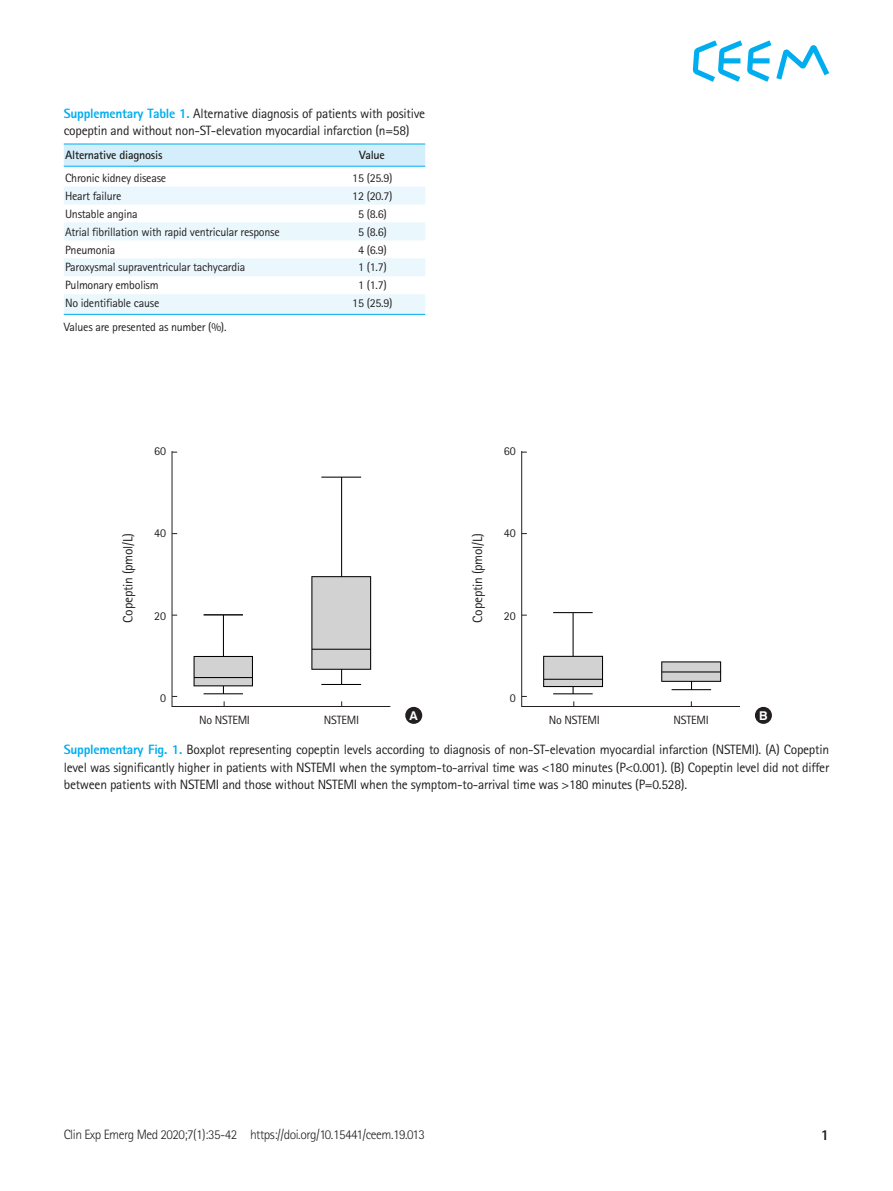
<style>
.page{position:relative;width:893px;height:1191px;background:#fff}
.page>*{position:absolute;margin:0;border:0;box-sizing:border-box;transform-origin:0 0}
.t1{font:800 15px "Rotis Sans Serif Std";color:#231f20}
.표제목그림캡션{font:13.5px/17.5px "Rotis Sans Serif Std";letter-spacing:-.02em;color:#231f20;text-align:justify}
.t2{font:300 13.5px "Rotis Sans Serif Std";letter-spacing:-.035em;color:#231f20}
.그림지문{font:13.5px "Rotis Sans Serif Std";letter-spacing:-.02em;color:#231f20}
.t3{font:700 12.15px "Swiss 721 BT";color:#fff}
.표본문{font:12px "Rotis Sans Serif Std";letter-spacing:-.02em;color:#231f20}
.그림지문-2{font:12px "Rotis Sans Serif Std";letter-spacing:-.02em;color:#231f20}
.표머리{font:700 12px "Rotis Sans Serif Std";letter-spacing:-.02em;color:#231f20}
.s1{font-weight:800;color:#00aeef}
</style>
<div class="page">
<svg style="left:693px;top:40px;width:136px;height:42px"></svg>
<svg style="left:171px;top:451px;width:220px;height:256px"></svg>
<div style="left:405px;top:707px;width:17px;height:17px;background:#231f20;border-radius:50%"></div>
<svg style="left:521px;top:451px;width:220px;height:256px"></svg>
<div style="left:755px;top:707px;width:17px;height:17px;background:#231f20;border-radius:50%"></div>
<div style="left:64px;top:145px;width:361px;height:21px;background:#d4effb"></div>
<svg style="left:64px;top:187px;width:361px;height:127px;fill:#eaf7fd"></svg>
<hr style="left:64px;top:144px;width:255px;height:1px;background:#00aeef">
<hr style="left:319px;top:144px;width:106px;height:1px;background:#00aeef">
<hr style="left:64px;top:166px;width:255px;height:1px;background:#00aeef">
<hr style="left:319px;top:166px;width:106px;height:1px;background:#00aeef">
<hr style="left:64px;top:314px;width:255px;height:1px;background:#00aeef">
<hr style="left:319px;top:314px;width:106px;height:1px;background:#00aeef">
<p class="표제목그림캡션" style="left:64px;top:104px;width:363px"><span class="s1">Supplementary Table 1.</span> Alternative diagnosis of patients with positive copeptin and without non-ST-elevation myocardial infarction (n=58)</p>
<p class="표머리" style="left:65px;top:148px;width:99px">Alternative diagnosis</p>
<p class="표머리" style="left:359px;top:148px;width:27px">Value</p>
<p class="표본문" style="left:65px;top:170px;width:103px">Chronic kidney disease</p>
<p class="표본문" style="left:352px;top:170px;width:42px">15 (25.9)</p>
<p class="표본문" style="left:65px;top:188px;width:58px">Heart failure</p>
<p class="표본문" style="left:352px;top:188px;width:42px">12 (20.7)</p>
<p class="표본문" style="left:65px;top:206px;width:74px">Unstable angina</p>
<p class="표본문" style="left:358px;top:206px;width:30px">5 (8.6)</p>
<p class="표본문" style="left:65px;top:224px;width:216px">Atrial fibrillation with rapid ventricular response</p>
<p class="표본문" style="left:358px;top:224px;width:30px">5 (8.6)</p>
<p class="표본문" style="left:65px;top:242px;width:52px">Pneumonia</p>
<p class="표본문" style="left:358px;top:242px;width:30px">4 (6.9)</p>
<p class="표본문" style="left:65px;top:260px;width:182px">Paroxysmal supraventricular tachycardia</p>
<p class="표본문" style="left:358px;top:260px;width:30px">1 (1.7)</p>
<p class="표본문" style="left:65px;top:278px;width:95px">Pulmonary embolism</p>
<p class="표본문" style="left:358px;top:278px;width:30px">1 (1.7)</p>
<p class="표본문" style="left:65px;top:296px;width:96px">No identifiable cause</p>
<p class="표본문" style="left:352px;top:296px;width:42px">15 (25.9)</p>
<p class="표본문" style="left:64px;top:320px;width:164px">Values are presented as number (%).</p>
<p class="그림지문-2" style="left:154px;top:444px;width:13px">60</p>
<p class="그림지문-2" style="left:504px;top:444px;width:13px">60</p>
<p class="그림지문" style="left:120px;top:622px;width:91px;rotate:-90deg">Copeptin (pmol/L)</p>
<p class="그림지문-2" style="left:154px;top:526px;width:13px">40</p>
<p class="그림지문-2" style="left:154px;top:608px;width:13px">20</p>
<p class="그림지문" style="left:470px;top:622px;width:91px;rotate:-90deg">Copeptin (pmol/L)</p>
<p class="그림지문-2" style="left:504px;top:526px;width:13px">40</p>
<p class="그림지문-2" style="left:504px;top:608px;width:13px">20</p>
<p class="그림지문-2" style="left:160px;top:691px;width:7px">0</p>
<p class="그림지문-2" style="left:510px;top:691px;width:7px">0</p>
<p class="그림지문-2" style="left:199px;top:713px;width:52px">No NSTEMI</p>
<p class="그림지문-2" style="left:324px;top:713px;width:37px">NSTEMI</p>
<p class="t3" style="left:410px;top:708px;width:10px">A</p>
<p class="그림지문-2" style="left:549px;top:713px;width:52px">No NSTEMI</p>
<p class="그림지문-2" style="left:674px;top:713px;width:37px">NSTEMI</p>
<p class="t3" style="left:759px;top:708px;width:10px">B</p>
<p class="표제목그림캡션" style="left:64px;top:740px;width:767px"><span class="s1">Supplementary Fig. 1.</span> Boxplot representing copeptin levels according to diagnosis of non-ST-elevation myocardial infarction (NSTEMI). (A) Copeptin level was significantly higher in patients with NSTEMI when the symptom-to-arrival time was &lt;180 minutes (P&lt;0.001). (B) Copeptin level did not differ between patients with NSTEMI and those without NSTEMI when the symptom-to-arrival time was &gt;180 minutes (P=0.528).</p>
<p class="t2" style="left:64px;top:1126px;width:363px">Clin Exp Emerg Med 2020;7(1):35-42 https://doi.org/10.15441/ceem.19.013</p>
<p class="t1" style="left:821px;top:1125px;width:10px">1</p>
</div>
